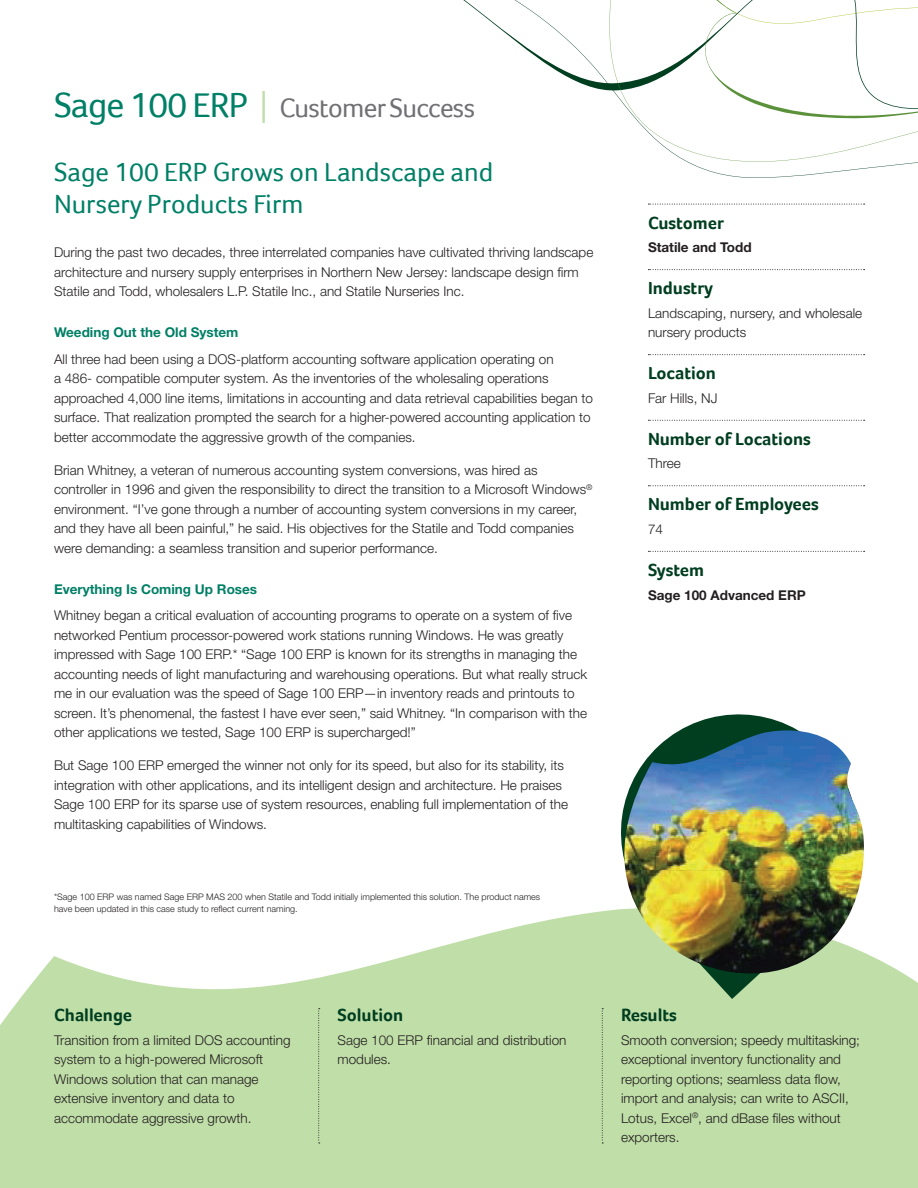
<style>
.page{position:relative;width:918px;height:1188px;background:#fff}
.page>*{position:absolute;margin:0;border:0;box-sizing:border-box;transform-origin:0 0}
.t1{font:27.3px "Foco";letter-spacing:-.025em;color:#717074}
.t2{font:27px/32.2px "Foco";color:#008066}
.Side_Header{font:700 18px "Foco";color:#003e20}
.Bottom_Challenge_Hea{font:700 18px "Foco";color:#003e20}
.Body{font:300 13.5px/19.5px "Helvetica Neue LT Std";color:#231f20}
.Subhead{font:700 13.5px "Helvetica Neue LT Std";color:#008066}
.Bold_Body{font:700 13.5px "Helvetica Neue LT Std";color:#231f20}
.t3{font:300 9px/12.8px "Helvetica Neue LT Std";color:#231f20}
.s1{font-size:35.85px;color:#008066}
.s2{font-family:"Helvetica Neue LT Std";font-weight:300;font-size:44.85px;color:#c0dea8}
</style>
<div class="page">
<svg style="left:0;top:910px;width:918px;height:278px;fill:#c0dea8"></svg>
<svg style="left:463px;top:0;width:455px;height:178px"></svg>
<svg style="left:608px;top:714px;width:262px;height:285px"></svg>
<img style="left:624px;top:730px;width:240px;height:140px">
<img style="left:625px;top:870px;width:237px;height:109px">
<svg style="left:648px;top:204px;width:217px;height:1px"></svg>
<svg style="left:648px;top:269px;width:217px;height:1px"></svg>
<svg style="left:648px;top:354px;width:217px;height:1px"></svg>
<svg style="left:648px;top:420px;width:217px;height:1px"></svg>
<svg style="left:648px;top:485px;width:217px;height:1px"></svg>
<svg style="left:648px;top:551px;width:217px;height:1px"></svg>
<svg style="left:602px;top:1008px;width:1px;height:136px"></svg>
<svg style="left:318px;top:1008px;width:2px;height:136px"></svg>
<p class="t1" style="left:54px;top:92px;width:423px"><span class="s1">Sage 100 ERP</span> <span class="s2">I</span> Customer Success</p>
<p class="t2" style="left:54px;top:156px;width:441px">Sage 100 ERP Grows on Landscape and<br>Nursery Products Firm</p>
<p class="Body" style="left:54px;top:242px;width:541px">During the past two decades, three interrelated companies have cultivated thriving landscape architecture and nursery supply enterprises in Northern New Jersey: landscape design firm<br>Statile and Todd, wholesalers L.P. Statile Inc., and Statile Nurseries Inc.</p>
<p class="Subhead" style="left:54px;top:324px;width:186px">Weeding Out the Old System</p>
<p class="Body" style="left:54px;top:349px;width:540px">All three had been using a DOS-platform accounting software application operating on<br>a 486- compatible computer system. As the inventories of the wholesaling operations approached 4,000 line items, limitations in accounting and data retrieval capabilities began to surface. That realization prompted the search for a higher-powered accounting application to better accommodate the aggressive growth of the companies.</p>
<p class="Body" style="left:54px;top:460px;width:540px">Brian Whitney, a veteran of numerous accounting system conversions, was hired as controller in 1996 and given the responsibility to direct the transition to a Microsoft Windows<sup>® </sup>environment. “I’ve gone through a number of accounting system conversions in my career, and they have all been painful,” he said. His objectives for the Statile and Todd companies were demanding: a seamless transition and superior performance.</p>
<p class="Subhead" style="left:54px;top:581px;width:205px">Everything Is Coming Up Roses</p>
<p class="Body" style="left:54px;top:605px;width:535px">Whitney began a critical evaluation of accounting programs to operate on a system of five networked Pentium processor-powered work stations running Windows. He was greatly impressed with Sage 100 ERP.* “Sage 100 ERP is known for its strengths in managing the accounting needs of light manufacturing and warehousing operations. But what really struck me in our evaluation was the speed of Sage 100 ERP—in inventory reads and printouts to screen. It’s phenomenal, the fastest I have ever seen,” said Whitney. “In comparison with the other applications we tested, Sage 100 ERP is supercharged!”</p>
<p class="Body" style="left:54px;top:755px;width:516px">But Sage 100 ERP emerged the winner not only for its speed, but also for its stability, its integration with other applications, and its intelligent design and architecture. He praises Sage 100 ERP for its sparse use of system resources, enabling full implementation of the multitasking capabilities of Windows.</p>
<p class="t3" style="left:54px;top:890px;width:488px">*Sage 100 ERP was named Sage ERP MAS 200 when Statile and Todd initially implemented this solution. The product names have been updated in this case study to reflect current naming.</p>
<p class="Side_Header" style="left:648px;top:212px;width:77px">Customer</p>
<p class="Bold_Body" style="left:648px;top:239px;width:105px">Statile and Todd</p>
<p class="Side_Header" style="left:648px;top:278px;width:67px">Industry</p>
<p class="Body" style="left:648px;top:303px;width:216px">Landscaping, nursery, and wholesale nursery products</p>
<p class="Side_Header" style="left:648px;top:363px;width:70px">Location</p>
<p class="Body" style="left:648px;top:388px;width:71px">Far Hills, NJ</p>
<p class="Side_Header" style="left:648px;top:428px;width:164px">Number of Locations</p>
<p class="Body" style="left:648px;top:454px;width:34px">Three</p>
<p class="Side_Header" style="left:648px;top:494px;width:172px">Number of Employees</p>
<p class="Body" style="left:648px;top:519px;width:17px">74</p>
<p class="Side_Header" style="left:648px;top:559px;width:58px">System</p>
<p class="Bold_Body" style="left:648px;top:586px;width:159px">Sage 100 Advanced ERP</p>
<p class="Bottom_Challenge_Hea" style="left:54px;top:1004px;width:80px">Challenge</p>
<p class="Body" style="left:54px;top:1030px;width:238px">Transition from a limited DOS accounting system to a high-powered Microsoft Windows solution that can manage extensive inventory and data to accommodate aggressive growth.</p>
<p class="Bottom_Challenge_Hea" style="left:338px;top:1004px;width:67px">Solution</p>
<p class="Body" style="left:338px;top:1030px;width:231px">Sage 100 ERP financial and distribution modules.</p>
<p class="Bottom_Challenge_Hea" style="left:621px;top:1004px;width:57px">Results</p>
<p class="Body" style="left:621px;top:1030px;width:241px">Smooth conversion; speedy multitasking; exceptional inventory functionality and reporting options; seamless data flow, import and analysis; can write to ASCII, Lotus, Excel<sup>®</sup>, and dBase files without exporters.</p>
</div>
